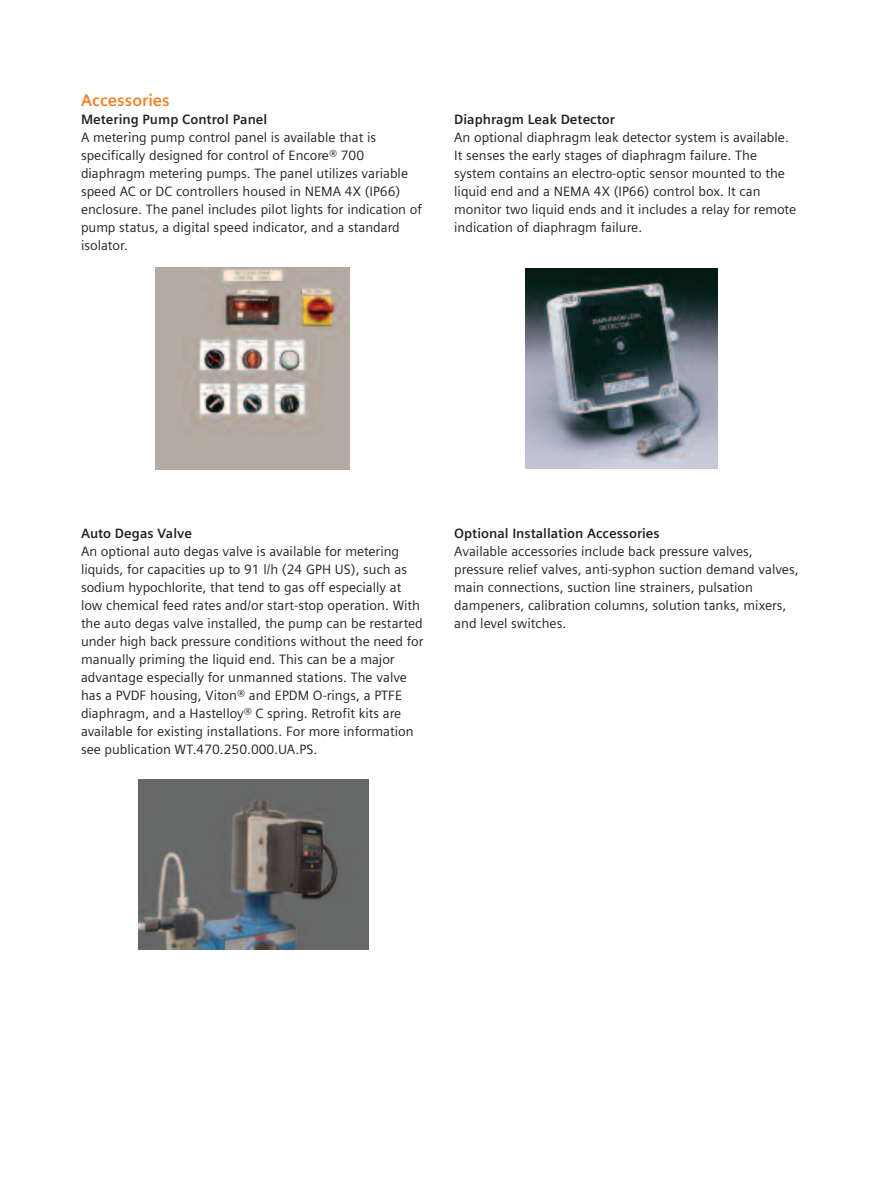
<style>
.page{position:relative;width:893px;height:1191px;background:#fff}
.page>*{position:absolute;margin:0;border:0;box-sizing:border-box;transform-origin:0 0}
.t1{font:700 16.5px "Siemens Sans";color:#f48026}
.t2{font:13.5px/18px "Siemens Sans";color:#231f20}
.t3{font:700 13.5px "Siemens Sans";color:#231f20}
</style>
<div class="page">
<img style="left:155px;top:268px;width:195px;height:202px">
<img style="left:138px;top:779px;width:230px;height:171px">
<img style="left:525px;top:268px;width:192px;height:200px">
<p class="t1" style="left:81px;top:90px;width:90px">Accessories</p>
<p class="t3" style="left:81px;top:111px;width:188px">Metering Pump Control Panel</p>
<p class="t2" style="left:81px;top:128px;width:343px">A metering pump control panel is available that is specifically designed for control of Encore® 700 diaphragm metering pumps. The panel utilizes variable speed AC or DC controllers housed in NEMA 4X (IP66) enclosure. The panel includes pilot lights for indication of pump status, a digital speed indicator, and a standard isolator.</p>
<p class="t3" style="left:454px;top:112px;width:162px">Diaphragm Leak Detector</p>
<p class="t2" style="left:454px;top:128px;width:343px">An optional diaphragm leak detector system is available.<br>It senses the early stages of diaphragm failure. The system contains an electro-optic sensor mounted to the liquid end and a NEMA 4X (IP66) control box. It can monitor two liquid ends and it includes a relay for remote indication of diaphragm failure.</p>
<p class="t3" style="left:81px;top:525px;width:113px">Auto Degas Valve</p>
<p class="t2" style="left:81px;top:542px;width:344px">An optional auto degas valve is available for metering liquids, for capacities up to 91 l/h (24 GPH US), such as sodium hypochlorite, that tend to gas off especially at low chemical feed rates and/or start-stop operation. With the auto degas valve installed, the pump can be restarted under high back pressure conditions without the need for manually priming the liquid end. This can be a major advantage especially for unmanned stations. The valve has a PVDF housing, Viton® and EPDM O-rings, a PTFE diaphragm, and a Hastelloy® C spring. Retrofit kits are available for existing installations. For more information see publication WT.470.250.000.UA.PS.</p>
<p class="t3" style="left:454px;top:525px;width:207px">Optional Installation Accessories</p>
<p class="t2" style="left:454px;top:542px;width:346px">Available accessories include back pressure valves, pressure relief valves, anti-syphon suction demand valves, main connections, suction line strainers, pulsation dampeners, calibration columns, solution tanks, mixers, and level switches.</p>
</div>
